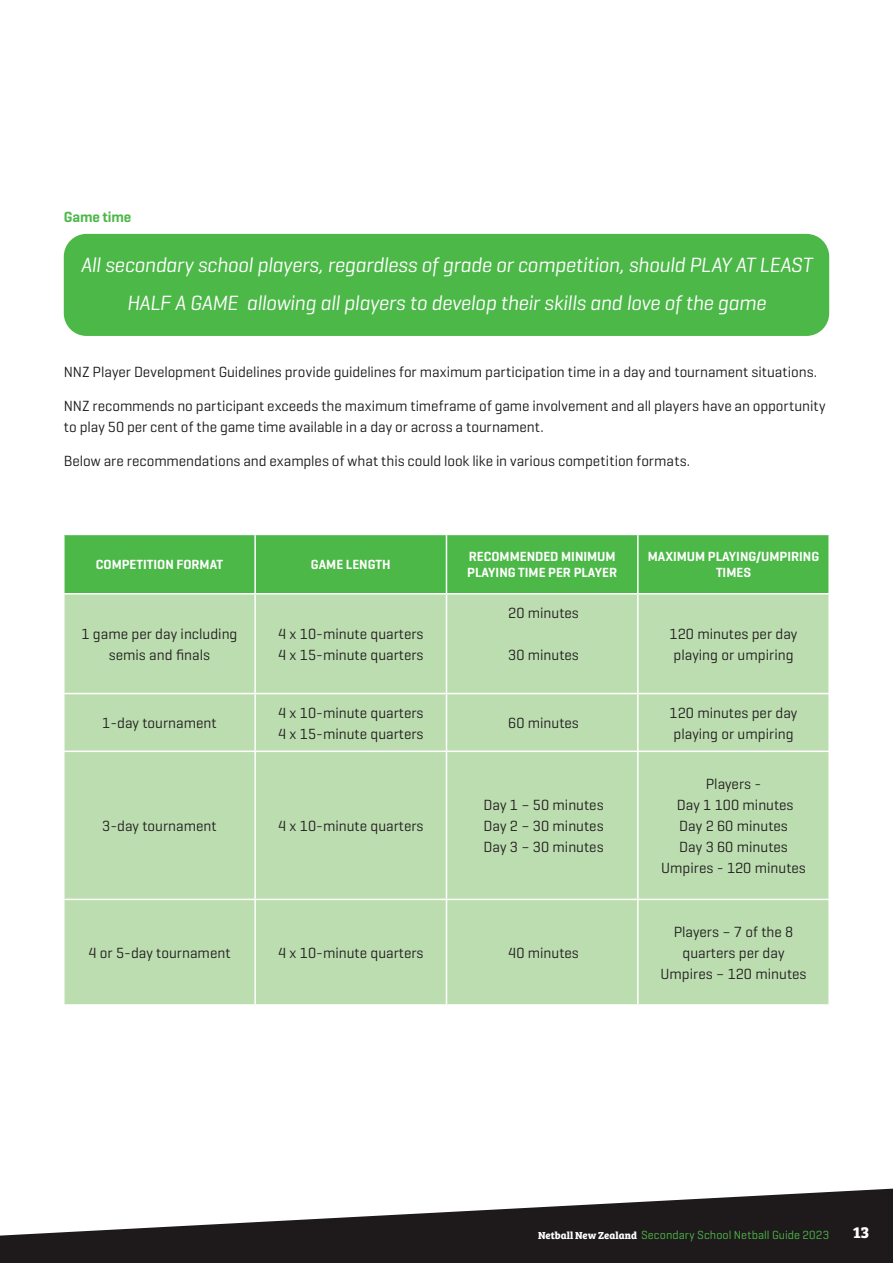
<style>
.page{position:relative;width:893px;height:1263px;background:#fff}
.page>*{position:absolute;margin:0;border:0;box-sizing:border-box;transform-origin:0 0}
.Body{font:italic 21px/37.5px "Geogrotesque";letter-spacing:-.015em;color:#fff;text-align:center}
.t1{font:700 16.5px "Bree Serif";color:#fff}
.t2{font:15px/21px "Geogrotesque";color:#231f20;text-align:center}
.Body-2{font:15px/21px "Geogrotesque";letter-spacing:-.005em;color:#1e1a1b}
.Body-3{font:600 15px "Geogrotesque";letter-spacing:-.005em;color:#4cb848}
.t3{font:600 13.5px/16.5px "Geogrotesque";color:#fff}
.t4{font:12px "Geogrotesque";letter-spacing:.005em;color:#4cb848}
.s1{font-family:"Bree Serif";font-weight:700;font-size:10.5px;color:#fff}
</style>
<div class="page">
<svg style="left:0;top:1188px;width:893px;height:75px;fill:#1e1a1b"></svg>
<div style="left:64px;top:234px;width:765px;height:102px;background:#4cb848;border-radius:23px"></div>
<div style="left:65px;top:535px;width:763px;height:58px;background:#4cb848"></div>
<div style="left:65px;top:594px;width:763px;height:410px;background:#bcddb0"></div>
<hr style="left:254px;top:535px;width:2px;height:58px;background:#fff">
<hr style="left:446px;top:535px;width:1px;height:58px;background:#fff">
<hr style="left:637px;top:535px;width:2px;height:58px;background:#fff">
<hr style="left:254px;top:594px;width:2px;height:99px;background:#fff">
<hr style="left:446px;top:594px;width:1px;height:99px;background:#fff">
<hr style="left:637px;top:594px;width:2px;height:99px;background:#fff">
<hr style="left:63px;top:693px;width:192px;height:1px;background:#fff">
<hr style="left:255px;top:693px;width:191px;height:1px;background:#fff">
<hr style="left:254px;top:694px;width:2px;height:56px;background:#fff">
<hr style="left:446px;top:693px;width:192px;height:1px;background:#fff">
<hr style="left:446px;top:694px;width:1px;height:56px;background:#fff">
<hr style="left:638px;top:693px;width:192px;height:1px;background:#fff">
<hr style="left:637px;top:694px;width:2px;height:56px;background:#fff">
<hr style="left:63px;top:750px;width:192px;height:2px;background:#fff">
<hr style="left:255px;top:750px;width:191px;height:2px;background:#fff">
<hr style="left:254px;top:752px;width:2px;height:147px;background:#fff">
<hr style="left:446px;top:750px;width:192px;height:2px;background:#fff">
<hr style="left:446px;top:752px;width:1px;height:147px;background:#fff">
<hr style="left:638px;top:750px;width:192px;height:2px;background:#fff">
<hr style="left:637px;top:752px;width:2px;height:147px;background:#fff">
<hr style="left:63px;top:899px;width:192px;height:1px;background:#fff">
<hr style="left:255px;top:899px;width:191px;height:1px;background:#fff">
<hr style="left:254px;top:900px;width:2px;height:104px;background:#fff">
<hr style="left:446px;top:899px;width:192px;height:1px;background:#fff">
<hr style="left:446px;top:900px;width:1px;height:104px;background:#fff">
<hr style="left:638px;top:899px;width:192px;height:1px;background:#fff">
<hr style="left:637px;top:900px;width:2px;height:104px;background:#fff">
<p class="Body-3" style="left:64px;top:207px;width:69px">Game time</p>
<p class="Body" style="left:81px;top:245px;width:733px">All secondary school players, regardless of grade or competition, should PLAY AT LEAST<br>HALF A GAME allowing all players to develop their skills and love of the game</p>
<p class="Body-2" style="left:64px;top:361px;width:755px">NNZ Player Development Guidelines provide guidelines for maximum participation time in a day and tournament situations.</p>
<p class="Body-2" style="left:64px;top:395px;width:763px">NNZ recommends no participant exceeds the maximum timeframe of game involvement and all players have an opportunity to play 50 per cent of the game time available in a day or across a tournament.</p>
<p class="Body-2" style="left:64px;top:449px;width:628px">Below are recommendations and examples of what this could look like in various competition formats.</p>
<p class="t3" style="left:96px;top:556px;width:129px">COMPETITION FORMAT</p>
<p class="t3" style="left:311px;top:556px;width:81px">GAME LENGTH</p>
<p class="t3" style="left:467px;top:548px;width:151px">RECOMMENDED MINIMUM<br>PLAYING TIME PER PLAYER</p>
<p class="t3" style="left:648px;top:548px;width:173px;text-align:center">MAXIMUM PLAYING/UMPIRING<br>TIMES</p>
<p class="t2" style="left:81px;top:623px;width:157px">1 game per day including semis and finals</p>
<p class="t2" style="left:278px;top:623px;width:147px">4 x 10-minute quarters</p>
<p class="t2" style="left:278px;top:644px;width:147px">4 x 15-minute quarters</p>
<p class="t2" style="left:102px;top:712px;width:116px">1-day tournament</p>
<p class="t2" style="left:278px;top:701px;width:147px">4 x 10-minute quarters</p>
<p class="t2" style="left:278px;top:722px;width:147px">4 x 15-minute quarters</p>
<p class="t2" style="left:102px;top:815px;width:116px">3-day tournament</p>
<p class="t2" style="left:278px;top:815px;width:147px">4 x 10-minute quarters</p>
<p class="t2" style="left:508px;top:602px;width:72px">20 minutes</p>
<p class="t2" style="left:508px;top:644px;width:72px">30 minutes</p>
<p class="t2" style="left:670px;top:623px;width:129px;text-align:left">120 minutes per day playing or umpiring</p>
<p class="t2" style="left:508px;top:712px;width:72px">60 minutes</p>
<p class="t2" style="left:670px;top:701px;width:129px;text-align:left">120 minutes per day playing or umpiring</p>
<p class="t2" style="left:483px;top:794px;width:122px">Day 1 – 50 minutes</p>
<p class="t2" style="left:483px;top:815px;width:122px">Day 2 – 30 minutes</p>
<p class="t2" style="left:483px;top:836px;width:122px">Day 3 – 30 minutes</p>
<p class="t2" style="left:706px;top:773px;width:57px">Players -</p>
<p class="t2" style="left:677px;top:794px;width:118px">Day 1 100 minutes</p>
<p class="t2" style="left:679px;top:815px;width:110px">Day 2 60 minutes</p>
<p class="t2" style="left:679px;top:836px;width:110px">Day 3 60 minutes</p>
<p class="t2" style="left:661px;top:857px;width:146px">Umpires - 120 minutes</p>
<p class="t2" style="left:88px;top:942px;width:144px">4 or 5-day tournament</p>
<p class="t2" style="left:278px;top:942px;width:147px">4 x 10-minute quarters</p>
<p class="t2" style="left:508px;top:942px;width:72px">40 minutes</p>
<p class="t2" style="left:674px;top:921px;width:121px">Players – 7 of the 8 quarters per day</p>
<p class="t2" style="left:660px;top:963px;width:147px">Umpires – 120 minutes</p>
<p class="t4" style="left:538px;top:1227px;width:293px"><span class="s1">Netball New Zealand</span> Secondary School Netball Guide 2023</p>
<p class="t1" style="left:853px;top:1220px;width:18px">13</p>
</div>
